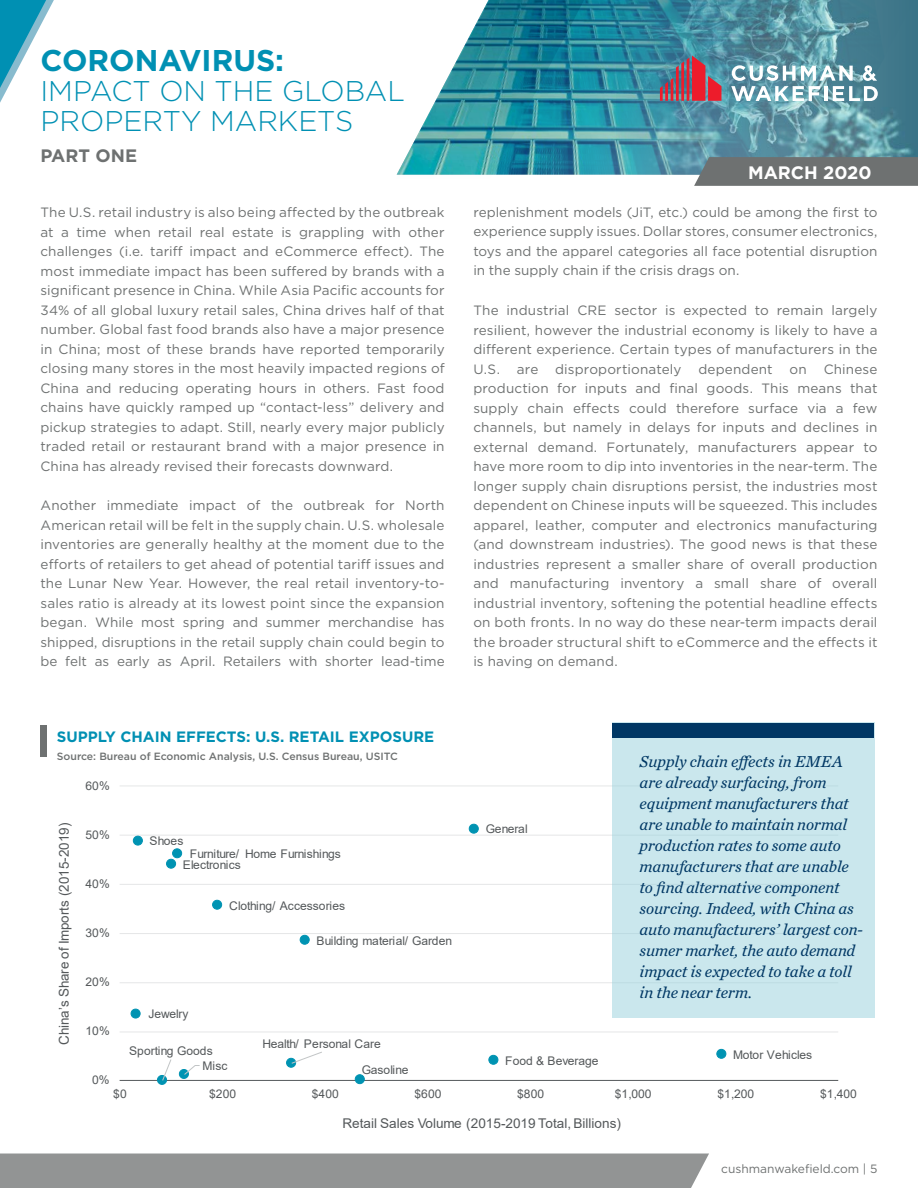
<style>
.page{position:relative;width:918px;height:1188px;background:#fff}
.page>*{position:absolute;margin:0;border:0;box-sizing:border-box;transform-origin:0 0}
.t1{font:700 30px "Gotham";color:#0090b3}
.t2{font:300 28.5px/30px "Gotham";color:#0090b3}
.t3{font:700 18px "Gotham";color:#fff}
.t4{font:700 18px "Gotham";color:#6e7171}
.t5{font:italic 16.5px/21px "Chronicle Text G2";letter-spacing:-.005em;color:#003764}
.t6{font:700 15px "Gotham";color:#0090b3}
.t7{font:13.65px "Arial";color:#54585a}
.t8{font:13.5px/19.5px "Gotham";letter-spacing:.005em;color:#6e7171;text-align:justify}
.t9{font:13.35px "Arial";color:#54585a}
.t10{font:12px/25.7px "Arial";letter-spacing:.005em;color:#54585a}
.t11{font:12px/10.9px "Arial";letter-spacing:-.02em;color:#54585a}
.t12{font:12px "Gotham";color:#6e7171}
.t13{font:500 10.5px "Gotham";color:#6e7171}
</style>
<div class="page">
<img style="left:631px;top:0;width:287px;height:175px">
<div style="left:0;top:1154px;width:709px;height:34px;background:#929494"></div>
<svg style="left:396px;top:0;width:235px;height:175px"></svg>
<svg style="left:660px;top:55px;width:61px;height:46px;background:#915a6c"></svg>
<svg style="left:731px;top:65px;width:147px;height:36px"></svg>
<svg style="left:0;top:0;width:54px;height:103px"></svg>
<svg style="left:694px;top:157px;width:224px;height:29px;background:#6f7374"></svg>
<hr style="left:120px;top:1032px;width:718px;height:1px;background:#e5e6e7">
<hr style="left:120px;top:982px;width:718px;height:1px;background:#e5e6e7">
<hr style="left:120px;top:933px;width:718px;height:1px;background:#e5e6e7">
<hr style="left:120px;top:884px;width:718px;height:1px;background:#e5e6e7">
<hr style="left:120px;top:835px;width:718px;height:1px;background:#e5e6e7">
<hr style="left:120px;top:786px;width:718px;height:1px;background:#e5e6e7">
<hr style="left:120px;top:1080px;width:718px;height:1px;background:#54585a">
<div style="left:717px;top:1049px;width:9px;height:9px;background:#0093b2;border-radius:50%"></div>
<div style="left:716px;top:1049px;width:10px;height:10px;border:1px solid #0093b2;border-radius:50%"></div>
<div style="left:173px;top:849px;width:9px;height:9px;background:#0093b2;border-radius:50%"></div>
<div style="left:172px;top:848px;width:10px;height:10px;border:1px solid #0093b2;border-radius:50%"></div>
<div style="left:167px;top:859px;width:9px;height:9px;background:#0093b2;border-radius:50%"></div>
<div style="left:166px;top:859px;width:10px;height:10px;border:1px solid #0093b2;border-radius:50%"></div>
<div style="left:300px;top:935px;width:9px;height:9px;background:#0093b2;border-radius:50%"></div>
<div style="left:300px;top:935px;width:10px;height:10px;border:1px solid #0093b2;border-radius:50%"></div>
<div style="left:489px;top:1055px;width:9px;height:9px;background:#0093b2;border-radius:50%"></div>
<div style="left:488px;top:1055px;width:10px;height:10px;border:1px solid #0093b2;border-radius:50%"></div>
<div style="left:287px;top:1058px;width:9px;height:9px;background:#0093b2;border-radius:50%"></div>
<div style="left:286px;top:1058px;width:10px;height:10px;border:1px solid #0093b2;border-radius:50%"></div>
<div style="left:355px;top:1075px;width:9px;height:9px;background:#0093b2;border-radius:50%"></div>
<div style="left:355px;top:1074px;width:10px;height:10px;border:1px solid #0093b2;border-radius:50%"></div>
<div style="left:213px;top:900px;width:9px;height:9px;background:#0093b2;border-radius:50%"></div>
<div style="left:212px;top:900px;width:10px;height:10px;border:1px solid #0093b2;border-radius:50%"></div>
<div style="left:133px;top:836px;width:9px;height:9px;background:#0093b2;border-radius:50%"></div>
<div style="left:133px;top:836px;width:10px;height:9px;border:1px solid #0093b2;border-radius:50%"></div>
<div style="left:131px;top:1009px;width:9px;height:9px;background:#0093b2;border-radius:50%"></div>
<div style="left:131px;top:1009px;width:10px;height:9px;border:1px solid #0093b2;border-radius:50%"></div>
<div style="left:157px;top:1075px;width:10px;height:9px;background:#0093b2;border-radius:50%"></div>
<div style="left:157px;top:1075px;width:10px;height:10px;border:1px solid #0093b2;border-radius:50%"></div>
<div style="left:469px;top:824px;width:9px;height:9px;background:#0093b2;border-radius:50%"></div>
<div style="left:469px;top:824px;width:10px;height:10px;border:1px solid #0093b2;border-radius:50%"></div>
<div style="left:179px;top:1069px;width:9px;height:9px;background:#0093b2;border-radius:50%"></div>
<div style="left:179px;top:1069px;width:10px;height:10px;border:1px solid #0093b2;border-radius:50%"></div>
<svg style="left:291px;top:1051px;width:31px;height:13px"></svg>
<svg style="left:162px;top:1059px;width:10px;height:22px"></svg>
<svg style="left:183px;top:1065px;width:17px;height:11px"></svg>
<div style="left:40px;top:725px;width:6px;height:32px;background:#6e7171"></div>
<div style="left:612px;top:723px;width:262px;height:295px;background:#cae7ed"></div>
<div style="left:612px;top:723px;width:262px;height:14px;background:#003764"></div>
<h1 class="t1" style="left:40px;top:41px;width:245px">CORONAVIRUS:</h1>
<h2 class="t2" style="left:40px;top:75px;width:366px">IMPACT ON THE GLOBAL<br>PROPERTY MARKETS</h2>
<h3 class="t4" style="left:40px;top:144px;width:98px">PART ONE</h3>
<p class="t8" style="left:40px;top:202px;width:406px">The U.S. retail industry is also being affected by the outbreak at a time when retail real estate is grappling with other challenges (i.e. tariff impact and eCommerce effect). The most immediate impact has been suffered by brands with a significant presence in China. While Asia Pacific accounts for 34% of all global luxury retail sales, China drives half of that number. Global fast food brands also have a major presence in China; most of these brands have reported temporarily closing many stores in the most heavily impacted regions of China and reducing operating hours in others. Fast food chains have quickly ramped up “contact-less” delivery and pickup strategies to adapt. Still, nearly every major publicly traded retail or restaurant brand with a major presence in China has already revised their forecasts downward.</p>
<p class="t8" style="left:40px;top:495px;width:406px">Another immediate impact of the outbreak for North American retail will be felt in the supply chain. U.S. wholesale inventories are generally healthy at the moment due to the efforts of retailers to get ahead of potential tariff issues and the Lunar New Year. However, the real retail inventory-to&shy;sales ratio is already at its lowest point since the expansion began. While most spring and summer merchandise has shipped, disruptions in the retail supply chain could begin to be felt as early as April. Retailers with shorter lead-time</p>
<h3 class="t3" style="left:748px;top:160px;width:125px">MARCH 2020</h3>
<p class="t8" style="left:473px;top:202px;width:406px">replenishment models (JiT, etc.) could be among the first to experience supply issues. Dollar stores, consumer electronics, toys and the apparel categories all face potential disruption in the supply chain if the crisis drags on.</p>
<p class="t8" style="left:473px;top:300px;width:406px">The industrial CRE sector is expected to remain largely resilient, however the industrial economy is likely to have a different experience. Certain types of manufacturers in the U.S. are disproportionately dependent on Chinese production for inputs and final goods. This means that supply chain effects could therefore surface via a few channels, but namely in delays for inputs and declines in external demand. Fortunately, manufacturers appear to have more room to dip into inventories in the near-term. The longer supply chain disruptions persist, the industries most dependent on Chinese inputs will be squeezed. This includes apparel, leather, computer and electronics manufacturing (and downstream industries). The good news is that these industries represent a smaller share of overall production and manufacturing inventory a small share of overall industrial inventory, softening the potential headline effects on both fronts. In no way do these near-term impacts derail the broader structural shift to eCommerce and the effects it is having on demand.</p>
<p class="t6" style="left:57px;top:727px;width:379px">SUPPLY CHAIN EFFECTS: U.S. RETAIL EXPOSURE</p>
<p class="t13" style="left:57px;top:749px;width:343px">Source: Bureau of Economic Analysis, U.S. Census Bureau, USITC</p>
<p class="t5" style="left:640px;top:750px;width:225px">Supply chain effects in EMEA are already surfacing, from equipment manufacturers that are unable to maintain normal production rates to some auto manufacturers that are unable to find alternative component sourcing. Indeed, with China as auto manufacturers’ largest con&shy;sumer market, the auto demand impact is expected to take a toll in the near term.</p>
<p class="t10" style="left:85px;top:773px;width:26px">60%</p>
<p class="t7" style="left:55px;top:1045px;width:224px;rotate:-90deg">China’s Share of Imports (2015-2019)</p>
<p class="t10" style="left:486px;top:816px;width:43px">General</p>
<p class="t10" style="left:85px;top:822px;width:26px">50%</p>
<p class="t10" style="left:150px;top:828px;width:35px">Shoes</p>
<p class="t11" style="left:183px;top:848px;width:160px;text-indent:7px">Furniture/ Home Furnishings<br>Electronics</p>
<p class="t10" style="left:85px;top:871px;width:26px">40%</p>
<p class="t10" style="left:229px;top:892px;width:118px">Clothing/ Accessories</p>
<p class="t10" style="left:85px;top:920px;width:26px">30%</p>
<p class="t10" style="left:316px;top:928px;width:137px">Building material/ Garden</p>
<p class="t10" style="left:85px;top:969px;width:26px">20%</p>
<p class="t10" style="left:148px;top:1001px;width:41px">Jewelry</p>
<p class="t10" style="left:129px;top:1038px;width:85px">Sporting Goods</p>
<p class="t10" style="left:85px;top:1018px;width:26px">10%</p>
<p class="t10" style="left:362px;top:1031px;width:48px;text-indent:-99px">Health/ Personal Care<br>Gasoline</p>
<p class="t10" style="left:733px;top:1042px;width:81px">Motor Vehicles</p>
<p class="t10" style="left:505px;top:1047px;width:95px">Food &amp; Beverage</p>
<p class="t10" style="left:203px;top:1053px;width:26px">Misc</p>
<p class="t10" style="left:92px;top:1067px;width:19px">0%</p>
<p class="t10" style="left:113px;top:1081px;width:15px">$0</p>
<p class="t10" style="left:209px;top:1081px;width:29px">$200</p>
<p class="t10" style="left:312px;top:1081px;width:29px">$400</p>
<p class="t10" style="left:415px;top:1081px;width:29px">$600</p>
<p class="t10" style="left:517px;top:1081px;width:29px">$800</p>
<p class="t10" style="left:615px;top:1081px;width:38px">$1,000</p>
<p class="t10" style="left:717px;top:1081px;width:38px">$1,200</p>
<p class="t10" style="left:820px;top:1081px;width:38px">$1,400</p>
<p class="t9" style="left:343px;top:1114px;width:280px">Retail Sales Volume (2015-2019 Total, Billions)</p>
<p class="t12" style="left:721px;top:1161px;width:158px">cushmanwakefield.com | 5</p>
</div>
